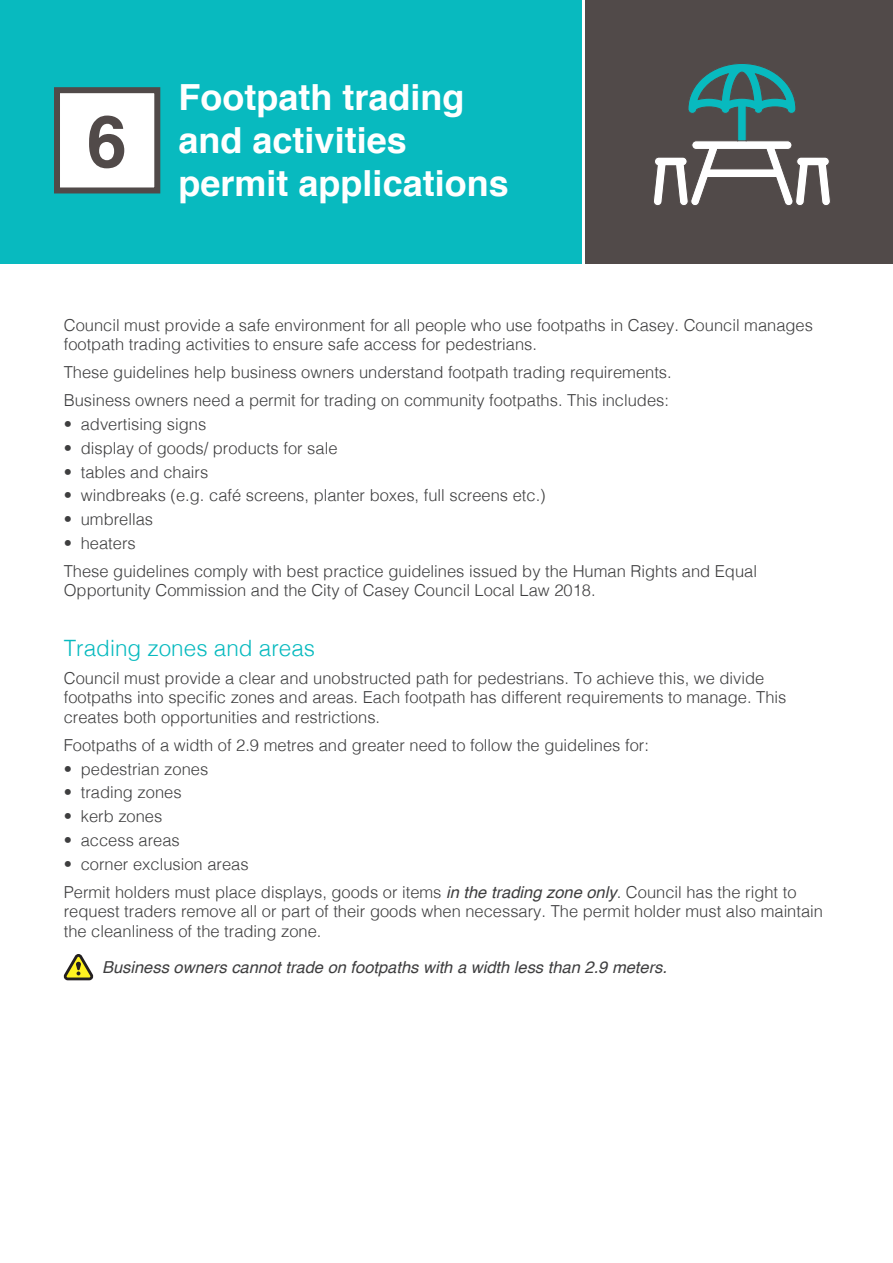
<style>
.page{position:relative;width:893px;height:1263px;background:#fff}
.page>*{position:absolute;margin:0;border:0;box-sizing:border-box;transform-origin:0 0}
.Heading_02{font:700 72px "Helvetica";color:#514a49}
.Heading_02-2{font:700 36px/43.2px "Helvetica";color:#fff}
.SUB{font:300 22.5px "Helvetica";color:#08babf}
.Body{font:300 16.5px/19.5px "Helvetica";color:#3e3e3f}
.Body-2{font:italic 16.5px "Helvetica";color:#3e3e3f}
.s1{font-weight:400;font-style:italic}
</style>
<div class="page">
<div style="left:586px;top:0;width:307px;height:264px;background:#514a49"></div>
<div style="left:0;top:0;width:581px;height:264px;background:#08babf"></div>
<div style="left:54px;top:87px;width:106px;height:106px;background:#fff;border:6px solid #514a49"></div>
<svg style="left:654px;top:64px;width:177px;height:142px"></svg>
<svg style="left:64px;top:954px;width:29px;height:26px"></svg>
<p class="Heading_02" style="left:87px;top:84px;width:42px">6</p>
<p class="Heading_02-2" style="left:179px;top:76px;width:332px">Footpath trading and activities permit applications</p>
<p class="Body" style="left:64px;top:314px;width:751px">Council must provide a safe environment for all people who use footpaths in Casey. Council manages footpath trading activities to ensure safe access for pedestrians.</p>
<p class="Body" style="left:64px;top:361px;width:609px">These guidelines help business owners understand footpath trading requirements.</p>
<p class="Body" style="left:64px;top:389px;width:607px">Business owners need a permit for trading on community footpaths. This includes:</p>
<p class="Body" style="left:64px;top:413px;width:144px">• advertising signs</p>
<p class="Body" style="left:64px;top:437px;width:275px">• display of goods/ products for sale</p>
<p class="Body" style="left:64px;top:461px;width:146px">• tables and chairs</p>
<p class="Body" style="left:64px;top:484px;width:483px">• windbreaks (e.g. café screens, planter boxes, full screens etc.)</p>
<p class="Body" style="left:64px;top:508px;width:91px">• umbrellas</p>
<p class="Body" style="left:64px;top:532px;width:74px">• heaters</p>
<p class="Body" style="left:64px;top:560px;width:695px">These guidelines comply with best practice guidelines issued by the Human Rights and Equal<br>Opportunity Commission and the City of Casey Council Local Law 2018.</p>
<p class="SUB" style="left:64px;top:629px;width:253px">Trading zones and areas</p>
<p class="Body" style="left:64px;top:667px;width:724px">Council must provide a clear and unobstructed path for pedestrians. To achieve this, we divide footpaths into specific zones and areas. Each footpath has different requirements to manage. This creates both opportunities and restrictions.</p>
<p class="Body" style="left:64px;top:734px;width:587px">Footpaths of a width of 2.9 metres and greater need to follow the guidelines for:</p>
<p class="Body" style="left:64px;top:758px;width:146px">• pedestrian zones</p>
<p class="Body" style="left:64px;top:782px;width:119px">• trading zones</p>
<p class="Body" style="left:64px;top:805px;width:100px">• kerb zones</p>
<p class="Body" style="left:64px;top:829px;width:118px">• access areas</p>
<p class="Body" style="left:64px;top:853px;width:186px">• corner exclusion areas</p>
<p class="Body" style="left:64px;top:881px;width:761px">Permit holders must place displays, goods or items <span class="s1">in the trading zone only</span>. Council has the right to request traders remove all or part of their goods when necessary. The permit holder must also maintain the cleanliness of the trading zone.</p>
<p class="Body-2" style="left:102px;top:954px;width:566px">Business owners cannot trade on footpaths with a width less than 2.9 meters.</p>
</div>
